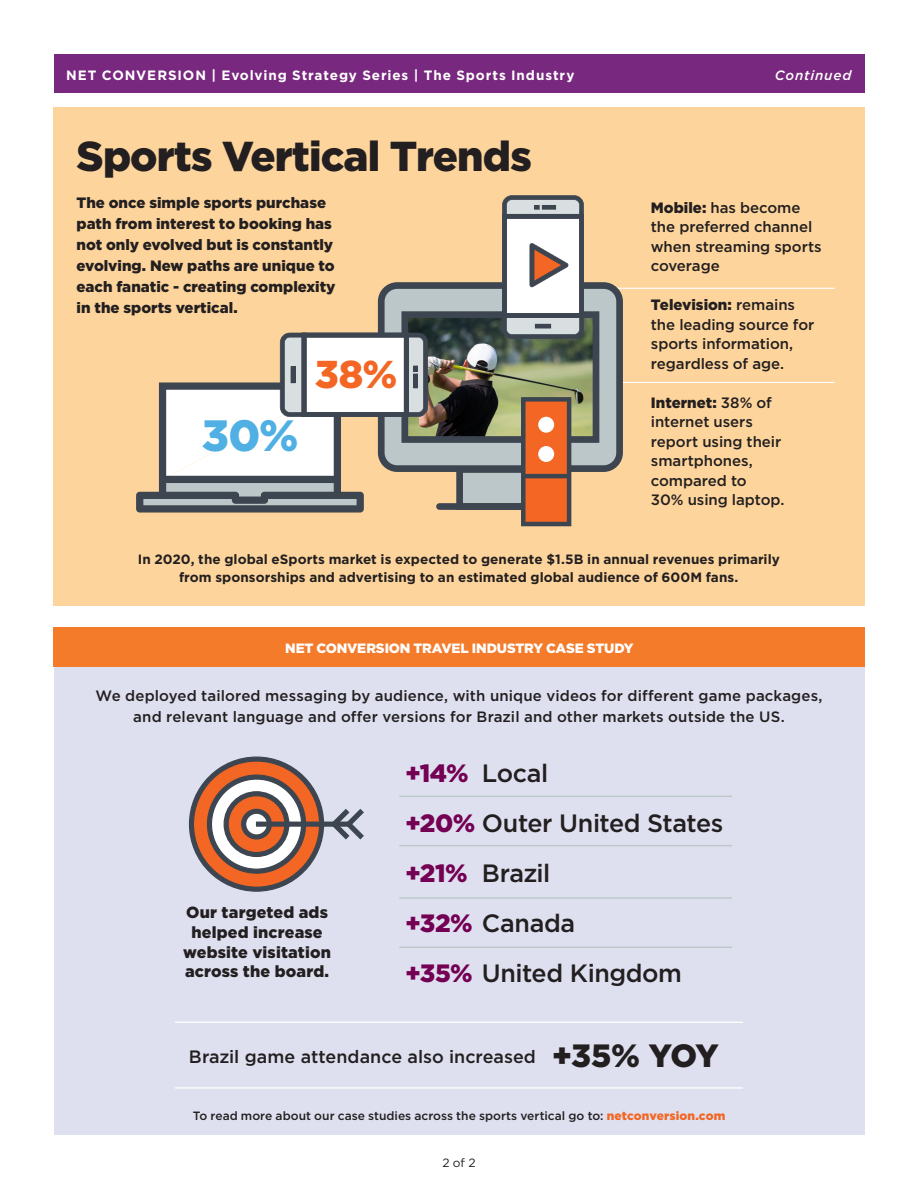
<style>
.page{position:relative;width:918px;height:1188px;background:#fff}
.page>*{position:absolute;margin:0;border:0;box-sizing:border-box;transform-origin:0 0}
.t1{font:900 43.8px "Gotham";color:#50b0e3}
.t2{font:900 41.85px "Gotham";letter-spacing:-.02em;color:#231f20}
.t3{font:900 38.85px "Gotham";color:#f36624}
.t4{font:500 25.05px/50.1px "Gotham";letter-spacing:-.015em;color:#231f20}
.t5{font:500 17.85px "Gotham";color:#231f20}
.t6{font:900 16.05px/19.6px "Gotham";letter-spacing:.01em;color:#231f20;text-align:center}
.t7{font:500 15px/19.5px "Gotham";color:#231f20}
.t8{font:900 15px/21px "Gotham";color:#231f20}
.t9{font:700 13.5px/18px "Gotham";letter-spacing:.005em;color:#231f20;text-align:center}
.t10{font:700 13.5px "Gotham";letter-spacing:.065em;color:#fff}
.t11{font:900 13.5px "Gotham";letter-spacing:-.01em;color:#fff}
.t12{font:italic 500 13.5px "Gotham";letter-spacing:.065em;color:#fff}
.t13{font:500 12px "Gotham";color:#231f20}
.t14{font:12px "Gotham";color:#231f20}
.s1{font-weight:900}
.s2{font-weight:900;color:#740053}
.s3{font-weight:900;font-size:32.25px}
.s4{font-weight:900;color:#f36624}
</style>
<div class="page">
<div style="left:54px;top:108px;width:811px;height:498px;background:#fdd59c"></div>
<hr style="left:604px;top:288px;width:231px;height:1px;background:#fff">
<hr style="left:604px;top:382px;width:231px;height:1px;background:#fff">
<img style="left:386px;top:287px;width:234px;height:177px">
<div style="left:54px;top:634px;width:811px;height:500px;background:#dee0f0"></div>
<div style="left:54px;top:54px;width:811px;height:38px;background:#78287e"></div>
<div style="left:54px;top:627px;width:811px;height:40px;background:#f47b2a"></div>
<div style="left:460px;top:467px;width:81px;height:40px;background:#bcc7c9"></div>
<div style="left:456px;top:466px;width:89px;height:44px;border:7px solid #3d4650"></div>
<div style="left:378px;top:282px;width:245px;height:190px;border:7px solid #3d4650;border-radius:16px"></div>
<div style="left:439px;top:503px;width:117px;height:7px;background:#3d4650"></div>
<div style="left:401px;top:311px;width:198px;height:132px;border:7px solid #3d4650"></div>
<div style="left:521px;top:397px;width:50px;height:129px;background:#f36624;border:4px solid #3d4650"></div>
<div style="left:538px;top:417px;width:16px;height:16px;background:#fff;border-radius:50%"></div>
<div style="left:538px;top:446px;width:16px;height:16px;background:#fff;border-radius:50%"></div>
<hr style="left:523px;top:474px;width:46px;height:4px;background:#3d4650">
<svg style="left:502px;top:195px;width:82px;height:144px;background:#bebcbd"></svg>
<svg style="left:136px;top:333px;width:292px;height:180px"></svg>
<hr style="left:399px;top:796px;width:333px;height:1px;background:#bcc7c9">
<hr style="left:399px;top:845px;width:333px;height:1px;background:#bcc7c9">
<hr style="left:399px;top:897px;width:333px;height:2px;background:#bcc7c9">
<hr style="left:399px;top:947px;width:333px;height:1px;background:#bcc7c9">
<hr style="left:175px;top:1022px;width:568px;height:1px;background:#fff">
<hr style="left:175px;top:1087px;width:568px;height:2px;background:#fff">
<svg style="left:189px;top:757px;width:175px;height:135px"></svg>
<p class="t10" style="left:66px;top:67px;width:510px">NET CONVERSION | Evolving Strategy Series | The Sports Industry</p>
<p class="t12" style="left:775px;top:67px;width:78px">Continued</p>
<h2 class="t2" style="left:77px;top:132px;width:457px">Sports Vertical Trends</h2>
<p class="t8" style="left:77px;top:191px;width:261px">The once simple sports purchase path from interest to booking has not only evolved but is constantly evolving. New paths are unique to each fanatic - creating complexity in the sports vertical.</p>
<h1 class="t1" style="left:202px;top:410px;width:98px">30%</h1>
<h3 class="t3" style="left:315px;top:352px;width:84px">38%</h3>
<p class="t7" style="left:651px;top:197px;width:172px"><span class="s1">Mobile:</span> has become the preferred channel when streaming sports coverage</p>
<p class="t7" style="left:651px;top:295px;width:165px"><span class="s1">Television:</span> remains the leading source for sports information, regardless of age.</p>
<p class="t7" style="left:651px;top:392px;width:135px"><span class="s1">Internet:</span> 38% of internet users report using their smartphones, compared to<br>30% using laptop.</p>
<p class="t9" style="left:138px;top:550px;width:644px">In 2020, the global eSports market is expected to generate $1.5B in annual revenues primarily from sponsorships and advertising to an estimated global audience of 600M fans.</p>
<p class="t11" style="left:285px;top:640px;width:350px">NET CONVERSION TRAVEL INDUSTRY CASE STUDY</p>
<p class="t7" style="left:95px;top:684px;width:729px;line-height:21px;text-align:center">We deployed tailored messaging by audience, with unique videos for different game packages, and relevant language and offer versions for Brazil and other markets outside the US.</p>
<p class="t6" style="left:183px;top:902px;width:149px">Our targeted ads helped increase website visitation across the board.</p>
<h3 class="t4" style="left:405px;top:747px;width:320px"><span class="s2">+14%</span> Local<br><span class="s2">+20%</span> Outer United States <span class="s2">+21%</span> Brazil<br><span class="s2">+32%</span> Canada<br><span class="s2">+35%</span> United Kingdom</h3>
<p class="t5" style="left:189px;top:1047px;width:531px">Brazil game attendance also increased <span class="s3">+35% YOY</span></p>
<p class="t13" style="left:193px;top:1109px;width:534px">To read more about our case studies across the sports vertical go to: <span class="s4">netconversion.com</span></p>
<p class="t14" style="left:442px;top:1156px;width:35px">2 of 2</p>
</div>
